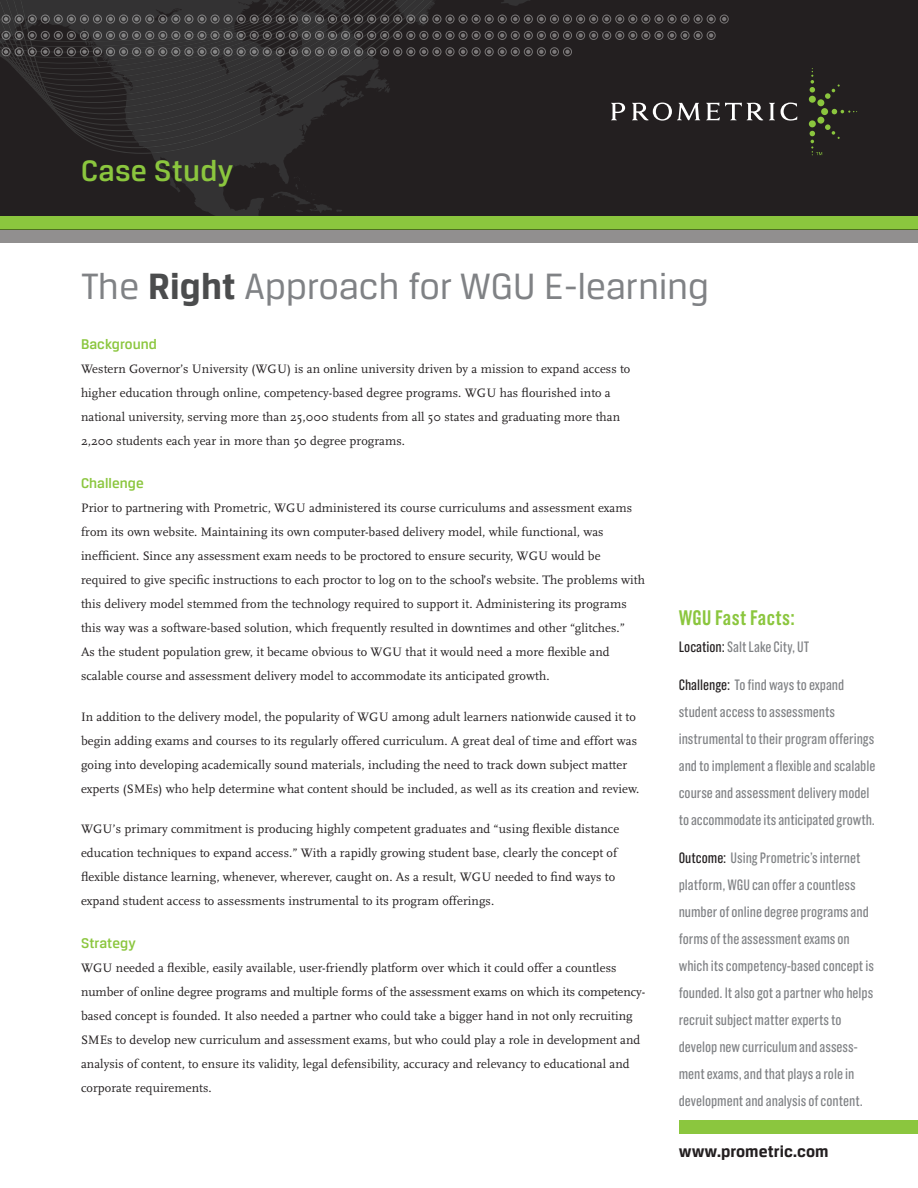
<style>
.page{position:relative;width:918px;height:1188px;background:#fff}
.page>*{position:absolute;margin:0;border:0;box-sizing:border-box;transform-origin:0 0}
.t1{font:39px "Breuer Text";letter-spacing:.005em;color:#808285}
.t2{font:500 31.5px "Breuer Text";letter-spacing:.01em;color:#8bc63e}
.t3{font:600 21px "Grotzec Cond";letter-spacing:.02em;color:#8bc63e}
.t4{font:700 17.25px "Breuer Text";letter-spacing:.005em;color:#231f20}
.t5{font:15px/27px "Grotzec Cond";color:#808285}
.t6{font:500 15px "Breuer Text";letter-spacing:.005em;color:#8bc63e}
.t7{font:12.75px/24px "Scala";letter-spacing:.005em;color:#231f20}
.s1{font-weight:700;color:#4b4c4d}
.s2{color:#231f20}
</style>
<div class="page">
<div style="left:0;top:0;width:918px;height:216px;background:#231f20"></div>
<div style="left:679px;top:1120px;width:239px;height:14px;background:#8bc63e"></div>
<div style="left:821px;top:108px;width:7px;height:7px;background:#8bc63e;border-radius:50%"></div>
<div style="left:817px;top:99px;width:7px;height:7px;background:#8bc63e;border-radius:50%"></div>
<div style="left:817px;top:117px;width:7px;height:7px;background:#8bc63e;border-radius:50%"></div>
<div style="left:809px;top:96px;width:7px;height:7px;background:#8bc63e;border-radius:50%"></div>
<svg style="left:810px;top:68px;width:5px;height:25px"></svg>
<svg style="left:825px;top:84px;width:15px;height:15px"></svg>
<svg style="left:832px;top:109px;width:25px;height:5px"></svg>
<div style="left:809px;top:120px;width:7px;height:7px;background:#8bc63e;border-radius:50%"></div>
<svg style="left:611px;top:103px;width:14px;height:17px"></svg>
<svg style="left:632px;top:103px;width:68px;height:18px"></svg>
<svg style="left:706px;top:103px;width:57px;height:18px"></svg>
<svg style="left:769px;top:103px;width:6px;height:17px"></svg>
<svg style="left:781px;top:103px;width:16px;height:18px"></svg>
<svg style="left:810px;top:124px;width:30px;height:31px"></svg>
<div style="left:0;top:216px;width:918px;height:14px;background:#8bc63e"></div>
<div style="left:0;top:230px;width:918px;height:13px;background:#918f8f"></div>
<div style="left:537px;top:15px;width:9px;height:8px;border:1px solid #fff;border-radius:50%"></div>
<div style="left:550px;top:15px;width:9px;height:8px;border:1px solid #fff;border-radius:50%"></div>
<svg style="left:552px;top:17px;width:5px;height:4px"></svg>
<div style="left:563px;top:15px;width:9px;height:8px;border:1px solid #fff;border-radius:50%"></div>
<svg style="left:565px;top:17px;width:5px;height:4px"></svg>
<div style="left:537px;top:31px;width:9px;height:9px;border:1px solid #fff;border-radius:50%"></div>
<div style="left:550px;top:31px;width:9px;height:9px;border:1px solid #fff;border-radius:50%"></div>
<svg style="left:552px;top:33px;width:5px;height:5px"></svg>
<div style="left:563px;top:31px;width:9px;height:9px;border:1px solid #fff;border-radius:50%"></div>
<svg style="left:565px;top:33px;width:5px;height:5px"></svg>
<div style="left:537px;top:47px;width:9px;height:9px;border:1px solid #fff;border-radius:50%"></div>
<div style="left:550px;top:47px;width:9px;height:9px;border:1px solid #fff;border-radius:50%"></div>
<svg style="left:552px;top:50px;width:5px;height:4px"></svg>
<div style="left:563px;top:47px;width:9px;height:9px;border:1px solid #fff;border-radius:50%"></div>
<svg style="left:565px;top:50px;width:5px;height:4px"></svg>
<div style="left:642px;top:15px;width:8px;height:8px;border:1px solid #fff;border-radius:50%"></div>
<svg style="left:644px;top:17px;width:4px;height:4px"></svg>
<div style="left:602px;top:15px;width:9px;height:8px;border:1px solid #fff;border-radius:50%"></div>
<svg style="left:605px;top:17px;width:4px;height:4px"></svg>
<div style="left:681px;top:15px;width:8px;height:8px;border:1px solid #fff;border-radius:50%"></div>
<svg style="left:683px;top:17px;width:4px;height:4px"></svg>
<div style="left:576px;top:15px;width:9px;height:8px;border:1px solid #fff;border-radius:50%"></div>
<svg style="left:578px;top:17px;width:5px;height:4px"></svg>
<div style="left:655px;top:15px;width:8px;height:8px;border:1px solid #fff;border-radius:50%"></div>
<svg style="left:657px;top:17px;width:4px;height:4px"></svg>
<div style="left:615px;top:15px;width:9px;height:8px;border:1px solid #fff;border-radius:50%"></div>
<svg style="left:618px;top:17px;width:4px;height:4px"></svg>
<div style="left:694px;top:15px;width:8px;height:8px;border:1px solid #fff;border-radius:50%"></div>
<svg style="left:696px;top:17px;width:4px;height:4px"></svg>
<div style="left:589px;top:15px;width:9px;height:8px;border:1px solid #fff;border-radius:50%"></div>
<svg style="left:592px;top:17px;width:4px;height:4px"></svg>
<div style="left:668px;top:15px;width:8px;height:8px;border:1px solid #fff;border-radius:50%"></div>
<svg style="left:670px;top:17px;width:4px;height:4px"></svg>
<div style="left:629px;top:15px;width:8px;height:8px;border:1px solid #fff;border-radius:50%"></div>
<svg style="left:631px;top:17px;width:4px;height:4px"></svg>
<div style="left:707px;top:15px;width:8px;height:8px;border:1px solid #fff;border-radius:50%"></div>
<svg style="left:709px;top:17px;width:4px;height:4px"></svg>
<div style="left:642px;top:31px;width:8px;height:9px;border:1px solid #fff;border-radius:50%"></div>
<svg style="left:644px;top:33px;width:4px;height:5px"></svg>
<div style="left:602px;top:31px;width:9px;height:9px;border:1px solid #fff;border-radius:50%"></div>
<svg style="left:605px;top:33px;width:4px;height:5px"></svg>
<div style="left:681px;top:31px;width:8px;height:9px;border:1px solid #fff;border-radius:50%"></div>
<svg style="left:683px;top:33px;width:4px;height:5px"></svg>
<div style="left:576px;top:31px;width:9px;height:9px;border:1px solid #fff;border-radius:50%"></div>
<svg style="left:578px;top:33px;width:5px;height:5px"></svg>
<div style="left:655px;top:31px;width:8px;height:9px;border:1px solid #fff;border-radius:50%"></div>
<svg style="left:657px;top:33px;width:4px;height:5px"></svg>
<div style="left:615px;top:31px;width:9px;height:9px;border:1px solid #fff;border-radius:50%"></div>
<svg style="left:618px;top:33px;width:4px;height:5px"></svg>
<div style="left:694px;top:31px;width:8px;height:9px;border:1px solid #fff;border-radius:50%"></div>
<svg style="left:696px;top:33px;width:4px;height:5px"></svg>
<div style="left:589px;top:31px;width:9px;height:9px;border:1px solid #fff;border-radius:50%"></div>
<svg style="left:592px;top:33px;width:4px;height:5px"></svg>
<div style="left:668px;top:31px;width:8px;height:9px;border:1px solid #fff;border-radius:50%"></div>
<svg style="left:670px;top:33px;width:4px;height:5px"></svg>
<div style="left:629px;top:31px;width:8px;height:9px;border:1px solid #fff;border-radius:50%"></div>
<svg style="left:631px;top:33px;width:4px;height:5px"></svg>
<div style="left:707px;top:31px;width:8px;height:9px;border:1px solid #fff;border-radius:50%"></div>
<svg style="left:709px;top:33px;width:4px;height:5px"></svg>
<div style="left:720px;top:15px;width:9px;height:8px;border:1px solid #fff;border-radius:50%"></div>
<svg style="left:722px;top:17px;width:4px;height:4px"></svg>
<svg style="left:0;top:0;width:544px;height:216px"></svg>
<h2 class="t2" style="left:81px;top:154px;width:154px">Case Study</h2>
<h1 class="t1" style="left:81px;top:266px;width:630px">The <span class="s1">Right</span> Approach for WGU E-learning</h1>
<p class="t6" style="left:81px;top:336px;width:77px">Background</p>
<p class="t7" style="left:81px;top:357px;width:551px">Western Governor’s University (WGU) is an online university driven by a mission to expand access to higher education through online, competency-based degree programs. WGU has flourished into a national university, serving more than 25,000 students from all 50 states and graduating more than 2,200 students each year in more than 50 degree programs.</p>
<p class="t6" style="left:81px;top:475px;width:64px">Challenge</p>
<p class="t7" style="left:81px;top:496px;width:565px">Prior to partnering with Prometric, WGU administered its course curriculums and assessment exams from its own website. Maintaining its own computer-based delivery model, while functional, was inefficient. Since any assessment exam needs to be proctored to ensure security, WGU would be required to give specific instructions to each proctor to log on to the school’s website. The problems with this delivery model stemmed from the technology required to support it. Administering its programs this way was a software-based solution, which frequently resulted in downtimes and other “glitches.”<br>As the student population grew, it became obvious to WGU that it would need a more flexible and scalable course and assessment delivery model to accommodate its anticipated growth.</p>
<p class="t7" style="left:81px;top:705px;width:560px">In addition to the delivery model, the popularity of WGU among adult learners nationwide caused it to begin adding exams and courses to its regularly offered curriculum. A great deal of time and effort was going into developing academically sound materials, including the need to track down subject matter experts (SMEs) who help determine what content should be included, as well as its creation and review.</p>
<p class="t7" style="left:81px;top:817px;width:540px">WGU’s primary commitment is producing highly competent graduates and “using flexible distance education techniques to expand access.” With a rapidly growing student base, clearly the concept of flexible distance learning, whenever, wherever, caught on. As a result, WGU needed to find ways to expand student access to assessments instrumental to its program offerings.</p>
<p class="t6" style="left:81px;top:935px;width:56px">Strategy</p>
<p class="t7" style="left:81px;top:956px;width:566px">WGU needed a flexible, easily available, user-friendly platform over which it could offer a countless number of online degree programs and multiple forms of the assessment exams on which its competency&shy;based concept is founded. It also needed a partner who could take a bigger hand in not only recruiting SMEs to develop new curriculum and assessment exams, but who could play a role in development and analysis of content, to ensure its validity, legal defensibility, accuracy and relevancy to educational and corporate requirements.</p>
<h3 class="t3" style="left:679px;top:606px;width:118px">WGU Fast Facts:</h3>
<p class="t5" style="left:679px;top:633px;width:132px"><span class="s2">Location:</span> Salt Lake City, UT</p>
<p class="t5" style="left:679px;top:671px;width:198px"><span class="s2">Challenge:</span> To find ways to expand student access to assessments instrumental to their program offerings and to implement a flexible and scalable course and assessment delivery model to accommodate its anticipated growth.</p>
<p class="t5" style="left:679px;top:844px;width:197px"><span class="s2">Outcome:</span> Using Prometric’s internet platform, WGU can offer a countless number of online degree programs and forms of the assessment exams on which its competency-based concept is founded. It also got a partner who helps recruit subject matter experts to develop new curriculum and assess&shy;ment exams, and that plays a role in development and analysis of content.</p>
<h3 class="t4" style="left:679px;top:1142px;width:151px">www.prometric.com</h3>
</div>
